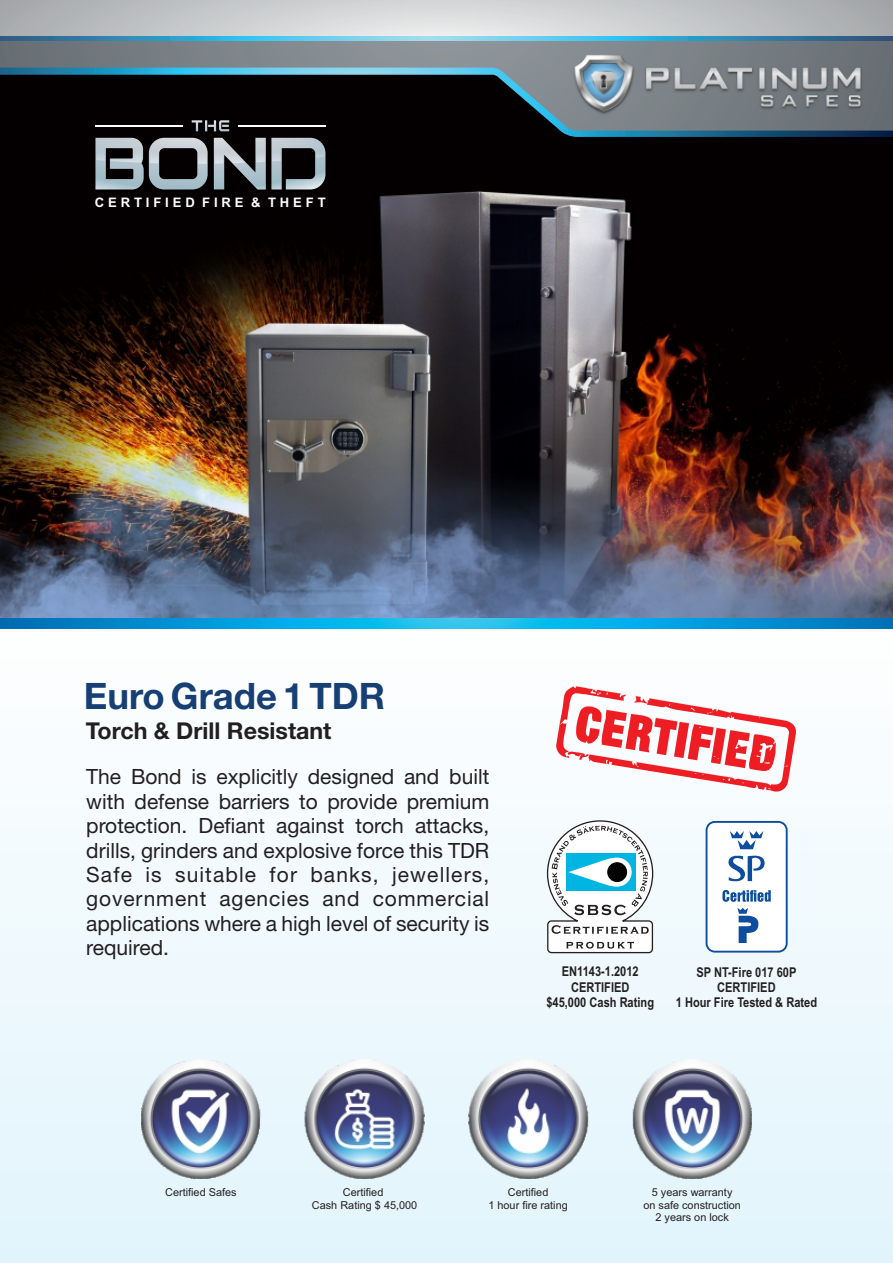
<style>
.page{position:relative;width:893px;height:1263px;background:#fff}
.page>*{position:absolute;margin:0;border:0;box-sizing:border-box;transform-origin:0 0}
.t1{font:700 36.45px "Helvetica Neue";color:#163f74}
.t2{font:700 23.25px "Helvetica Neue";color:#231f20}
.t3{font:21px/24.5px "Helvetica Neue";color:#231f20;text-align:justify}
.t4{font:700 13.5px/15.5px "Arial Narrow";color:#231f20;text-align:center}
.t5{font:900 condensed 13.05px "Helvetica LT Std";letter-spacing:.295em;color:#fff}
.t6{font:10.95px/12.1px "Arial";color:#231f20;text-align:center}
</style>
<div class="page">
<img style="left:0;top:137px;width:893px;height:482px">
<svg style="left:0;top:628px;width:893px;height:1px"></svg>
<div style="left:0;top:683px;width:893px;height:9px;background:#fbfdfe"></div>
<div style="left:0;top:689px;width:893px;height:9px;background:#fbfdfe"></div>
<div style="left:0;top:695px;width:893px;height:8px;background:#fbfdfe"></div>
<div style="left:0;top:701px;width:893px;height:8px;background:#fbfdfe"></div>
<div style="left:0;top:706px;width:893px;height:9px;background:#fafdfe"></div>
<div style="left:0;top:712px;width:893px;height:9px;background:#fafdfe"></div>
<div style="left:0;top:718px;width:893px;height:9px;background:#fafdfe"></div>
<div style="left:0;top:724px;width:893px;height:9px;background:#fafdfe"></div>
<div style="left:0;top:730px;width:893px;height:8px;background:#f9fcfe"></div>
<div style="left:0;top:736px;width:893px;height:8px;background:#f9fcfe"></div>
<div style="left:0;top:741px;width:893px;height:9px;background:#f9fcfe"></div>
<div style="left:0;top:747px;width:893px;height:9px;background:#f9fcfe"></div>
<div style="left:0;top:753px;width:893px;height:9px;background:#f9fcfe"></div>
<div style="left:0;top:759px;width:893px;height:9px;background:#f8fcfe"></div>
<div style="left:0;top:765px;width:893px;height:8px;background:#f8fcfe"></div>
<div style="left:0;top:771px;width:893px;height:8px;background:#f8fcfe"></div>
<div style="left:0;top:776px;width:893px;height:9px;background:#f8fcfe"></div>
<div style="left:0;top:782px;width:893px;height:9px;background:#f7fcfe"></div>
<div style="left:0;top:788px;width:893px;height:9px;background:#f7fcfe"></div>
<div style="left:0;top:794px;width:893px;height:9px;background:#f7fcfe"></div>
<div style="left:0;top:800px;width:893px;height:8px;background:#f7fcfe"></div>
<div style="left:0;top:806px;width:893px;height:8px;background:#f6fbfe"></div>
<div style="left:0;top:811px;width:893px;height:9px;background:#f6fbfe"></div>
<div style="left:0;top:817px;width:893px;height:9px;background:#f6fbfe"></div>
<div style="left:0;top:823px;width:893px;height:9px;background:#f6fbfe"></div>
<div style="left:0;top:829px;width:893px;height:9px;background:#f4fbfe"></div>
<div style="left:0;top:835px;width:893px;height:8px;background:#f4fbfe"></div>
<div style="left:0;top:841px;width:893px;height:8px;background:#f4fbfe"></div>
<div style="left:0;top:846px;width:893px;height:9px;background:#f4fbfe"></div>
<div style="left:0;top:852px;width:893px;height:9px;background:#f3fafe"></div>
<div style="left:0;top:858px;width:893px;height:9px;background:#f3fafe"></div>
<div style="left:0;top:864px;width:893px;height:9px;background:#f3fafe"></div>
<div style="left:0;top:870px;width:893px;height:8px;background:#f3fafe"></div>
<div style="left:0;top:876px;width:893px;height:8px;background:#f3fafe"></div>
<div style="left:0;top:881px;width:893px;height:9px;background:#f2fafd"></div>
<div style="left:0;top:887px;width:893px;height:9px;background:#f2fafd"></div>
<div style="left:0;top:893px;width:893px;height:9px;background:#f2fafd"></div>
<div style="left:0;top:899px;width:893px;height:9px;background:#f2fafd"></div>
<div style="left:0;top:905px;width:893px;height:8px;background:#f1fafd"></div>
<div style="left:0;top:911px;width:893px;height:8px;background:#f1fafd"></div>
<div style="left:0;top:916px;width:893px;height:9px;background:#f1fafd"></div>
<div style="left:0;top:922px;width:893px;height:9px;background:#f1fafd"></div>
<div style="left:0;top:928px;width:893px;height:9px;background:#f0f9fd"></div>
<div style="left:0;top:934px;width:893px;height:9px;background:#f0f9fd"></div>
<div style="left:0;top:940px;width:893px;height:8px;background:#f0f9fd"></div>
<div style="left:0;top:946px;width:893px;height:8px;background:#f0f9fd"></div>
<div style="left:0;top:951px;width:893px;height:9px;background:#eff9fd"></div>
<div style="left:0;top:957px;width:893px;height:9px;background:#eff9fd"></div>
<div style="left:0;top:963px;width:893px;height:9px;background:#eff9fd"></div>
<div style="left:0;top:969px;width:893px;height:9px;background:#eff9fd"></div>
<div style="left:0;top:975px;width:893px;height:8px;background:#eef8fd"></div>
<div style="left:0;top:981px;width:893px;height:8px;background:#eef8fd"></div>
<div style="left:0;top:986px;width:893px;height:9px;background:#eef8fd"></div>
<div style="left:0;top:992px;width:893px;height:9px;background:#eef8fd"></div>
<div style="left:0;top:998px;width:893px;height:9px;background:#eef8fd"></div>
<div style="left:0;top:1004px;width:893px;height:9px;background:#edf8fd"></div>
<div style="left:0;top:1010px;width:893px;height:8px;background:#edf8fd"></div>
<div style="left:0;top:1016px;width:893px;height:8px;background:#edf8fd"></div>
<div style="left:0;top:1021px;width:893px;height:9px;background:#edf8fd"></div>
<div style="left:0;top:1027px;width:893px;height:9px;background:#ebf8fd"></div>
<div style="left:0;top:1033px;width:893px;height:9px;background:#ebf8fd"></div>
<div style="left:0;top:1039px;width:893px;height:9px;background:#ebf8fd"></div>
<div style="left:0;top:1045px;width:893px;height:8px;background:#ebf8fd"></div>
<div style="left:0;top:1051px;width:893px;height:8px;background:#eaf7fd"></div>
<div style="left:0;top:1056px;width:893px;height:9px;background:#eaf7fd"></div>
<div style="left:0;top:1062px;width:893px;height:9px;background:#eaf7fd"></div>
<div style="left:0;top:1068px;width:893px;height:9px;background:#eaf7fd"></div>
<div style="left:0;top:1074px;width:893px;height:9px;background:#e9f7fd"></div>
<div style="left:0;top:1080px;width:893px;height:8px;background:#e9f7fd"></div>
<div style="left:0;top:1086px;width:893px;height:8px;background:#e9f7fd"></div>
<div style="left:0;top:1091px;width:893px;height:9px;background:#e9f7fd"></div>
<div style="left:0;top:1097px;width:893px;height:9px;background:#e8f6fd"></div>
<div style="left:0;top:1103px;width:893px;height:9px;background:#e8f6fd"></div>
<div style="left:0;top:1109px;width:893px;height:9px;background:#e8f6fd"></div>
<div style="left:0;top:1115px;width:893px;height:8px;background:#e8f6fd"></div>
<div style="left:0;top:1121px;width:893px;height:8px;background:#e8f6fd"></div>
<div style="left:0;top:1126px;width:893px;height:9px;background:#e7f6fd"></div>
<div style="left:0;top:1132px;width:893px;height:9px;background:#e7f6fd"></div>
<div style="left:0;top:1138px;width:893px;height:9px;background:#e7f6fd"></div>
<div style="left:0;top:1144px;width:893px;height:9px;background:#e7f6fd"></div>
<div style="left:0;top:1150px;width:893px;height:8px;background:#e6f6fc"></div>
<div style="left:0;top:1156px;width:893px;height:8px;background:#e6f6fc"></div>
<div style="left:0;top:1161px;width:893px;height:9px;background:#e6f6fc"></div>
<div style="left:0;top:1167px;width:893px;height:9px;background:#e6f6fc"></div>
<div style="left:0;top:1173px;width:893px;height:9px;background:#e5f5fc"></div>
<div style="left:0;top:1179px;width:893px;height:9px;background:#e5f5fc"></div>
<div style="left:0;top:1185px;width:893px;height:8px;background:#e5f5fc"></div>
<div style="left:0;top:1191px;width:893px;height:8px;background:#e5f5fc"></div>
<div style="left:0;top:1196px;width:893px;height:9px;background:#e4f5fc"></div>
<div style="left:0;top:1202px;width:893px;height:9px;background:#e4f5fc"></div>
<div style="left:0;top:1208px;width:893px;height:9px;background:#e4f5fc"></div>
<div style="left:0;top:1214px;width:893px;height:9px;background:#e4f5fc"></div>
<div style="left:0;top:1220px;width:893px;height:8px;background:#e2f4fc"></div>
<div style="left:0;top:1226px;width:893px;height:8px;background:#e2f4fc"></div>
<div style="left:0;top:1231px;width:893px;height:9px;background:#e2f4fc"></div>
<div style="left:0;top:1237px;width:893px;height:9px;background:#e2f4fc"></div>
<div style="left:0;top:1243px;width:893px;height:9px;background:#e2f4fc"></div>
<div style="left:0;top:1249px;width:893px;height:9px;background:#e1f4fc"></div>
<div style="left:0;top:1255px;width:893px;height:8px;background:#e1f4fc"></div>
<svg style="left:0;top:0;width:893px;height:36px;background:#c6c8ca"></svg>
<svg style="left:0;top:131px;width:893px;height:6px;background:#0a2231"></svg>
<svg style="left:0;top:41px;width:893px;height:90px;background:#3f474d"></svg>
<img style="left:571px;top:54px;width:293px;height:62px">
<svg style="left:0;top:36px;width:893px;height:5px;background:#4aa6ca"></svg>
<svg style="left:546px;top:820px;width:108px;height:134px"></svg>
<svg style="left:706px;top:821px;width:82px;height:131px"></svg>
<svg style="left:192px;top:120px;width:37px;height:11px"></svg>
<svg style="left:95px;top:138px;width:230px;height:52px;background:#687075"></svg>
<svg style="left:556px;top:686px;width:240px;height:106px"></svg>
<img style="left:142px;top:1059px;width:609px;height:119px">
<hr style="left:237px;top:125px;width:88px;height:2px;background:#fff">
<hr style="left:95px;top:125px;width:88px;height:2px;background:#fff">
<svg style="left:0;top:619px;width:893px;height:9px;background:#079edb"></svg>
<p class="t5" style="left:95px;top:197px;width:232px">CERTIFIED FIRE &amp; THEFT</p>
<h1 class="t1" style="left:84px;top:681px;width:303px">Euro Grade 1 TDR</h1>
<p class="t2" style="left:86px;top:721px;width:247px">Torch &amp; Drill Resistant</p>
<p class="t3" style="left:86px;top:766px;width:405px">The Bond is explicitly designed and built with defense barriers to provide premium protection. Defiant against torch attacks, drills, grinders and explosive force this TDR Safe is suitable for banks, jewellers, government agencies and commercial applications where a high level of security is required.</p>
<p class="t4" style="left:546px;top:965px;width:109px">EN1143-1.2012<br>CERTIFIED<br>$45,000 Cash Rating</p>
<p class="t4" style="left:676px;top:965px;width:143px">SP NT-Fire 017 60P<br>CERTIFIED<br>1 Hour Fire Tested &amp; Rated</p>
<p class="t6" style="left:165px;top:1187px;width:73px">Certified Safes</p>
<p class="t6" style="left:643px;top:1187px;width:99px">5 years warranty<br>on safe construction<br>2 years on lock</p>
<p class="t6" style="left:312px;top:1187px;width:107px">Certified<br>Cash Rating $ 45,000</p>
<p class="t6" style="left:488px;top:1187px;width:81px">Certified<br>1 hour fire rating</p>
</div>
